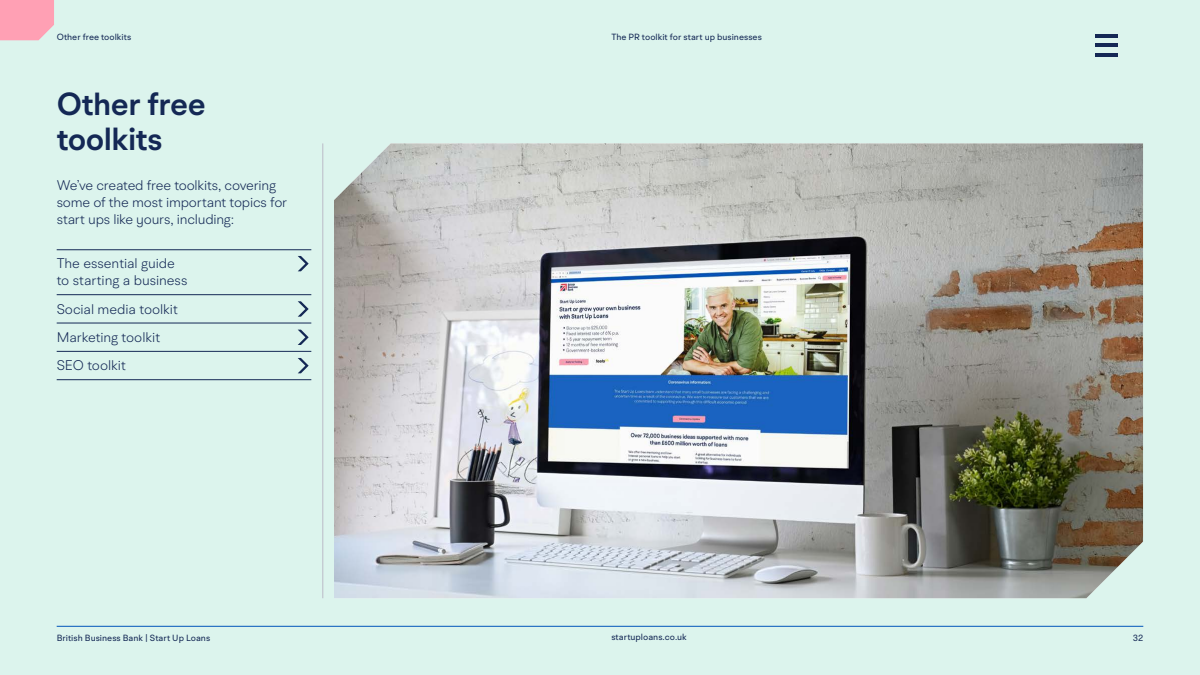
<style>
.page{position:relative;width:1200px;height:675px;background:#dcf4ed}
.page>*{position:absolute;margin:0;border:0;box-sizing:border-box;transform-origin:0 0}
.t1{font:600 32px/35px "BR Hendrix";letter-spacing:-.015em;color:#142855}
.t2{font:300 14px/17px "BR Hendrix";letter-spacing:-.01em;color:#142855}
.t3{font:9px "BR Hendrix";letter-spacing:.005em;color:#142855}
</style>
<div class="page">
<img style="left:334px;top:143px;width:809px;height:455px">
<hr style="left:57px;top:250px;width:254px;height:1px;background:#142855">
<hr style="left:57px;top:295px;width:254px;height:1px;background:#142855">
<hr style="left:57px;top:323px;width:254px;height:1px;background:#142855">
<hr style="left:57px;top:351px;width:254px;height:1px;background:#142855">
<hr style="left:57px;top:380px;width:254px;height:1px;background:#142855">
<svg style="left:298px;top:256px;width:11px;height:15px"></svg>
<svg style="left:298px;top:301px;width:11px;height:16px"></svg>
<svg style="left:298px;top:330px;width:11px;height:15px"></svg>
<svg style="left:298px;top:358px;width:11px;height:15px"></svg>
<hr style="left:57px;top:626px;width:1086px;height:1px;background:#0054ba">
<hr style="left:323px;top:143px;width:1px;height:455px;background:#bbbbc7">
<div style="left:0;top:0;width:54px;height:40px;background:#ffa0b4"></div>
<hr style="left:1095px;top:34px;width:23px;height:3px;background:#142855">
<hr style="left:1095px;top:44px;width:23px;height:3px;background:#142855">
<hr style="left:1095px;top:53px;width:23px;height:4px;background:#142855">
<p class="t3" style="left:57px;top:31px;width:76px">Other free toolkits</p>
<h1 class="t1" style="left:57px;top:87px;width:150px">Other free toolkits</h1>
<p class="t2" style="left:57px;top:177px;width:232px">We’ve created free toolkits, covering some of the most important topics for start ups like yours, including:</p>
<p class="t2" style="left:57px;top:255px;width:132px">The essential guide to starting a business</p>
<p class="t2" style="left:57px;top:295px;width:123px;line-height:28.3px">Social media toolkit<br>Marketing toolkit<br>SEO toolkit</p>
<p class="t3" style="left:611px;top:32px;width:152px">The PR toolkit for start up businesses</p>
<p class="t3" style="left:57px;top:632px;width:155px">British Business Bank | Start Up Loans</p>
<p class="t3" style="left:611px;top:632px;width:77px">startuploans.co.uk</p>
<p class="t3" style="left:1133px;top:632px;width:12px">32</p>
</div>
